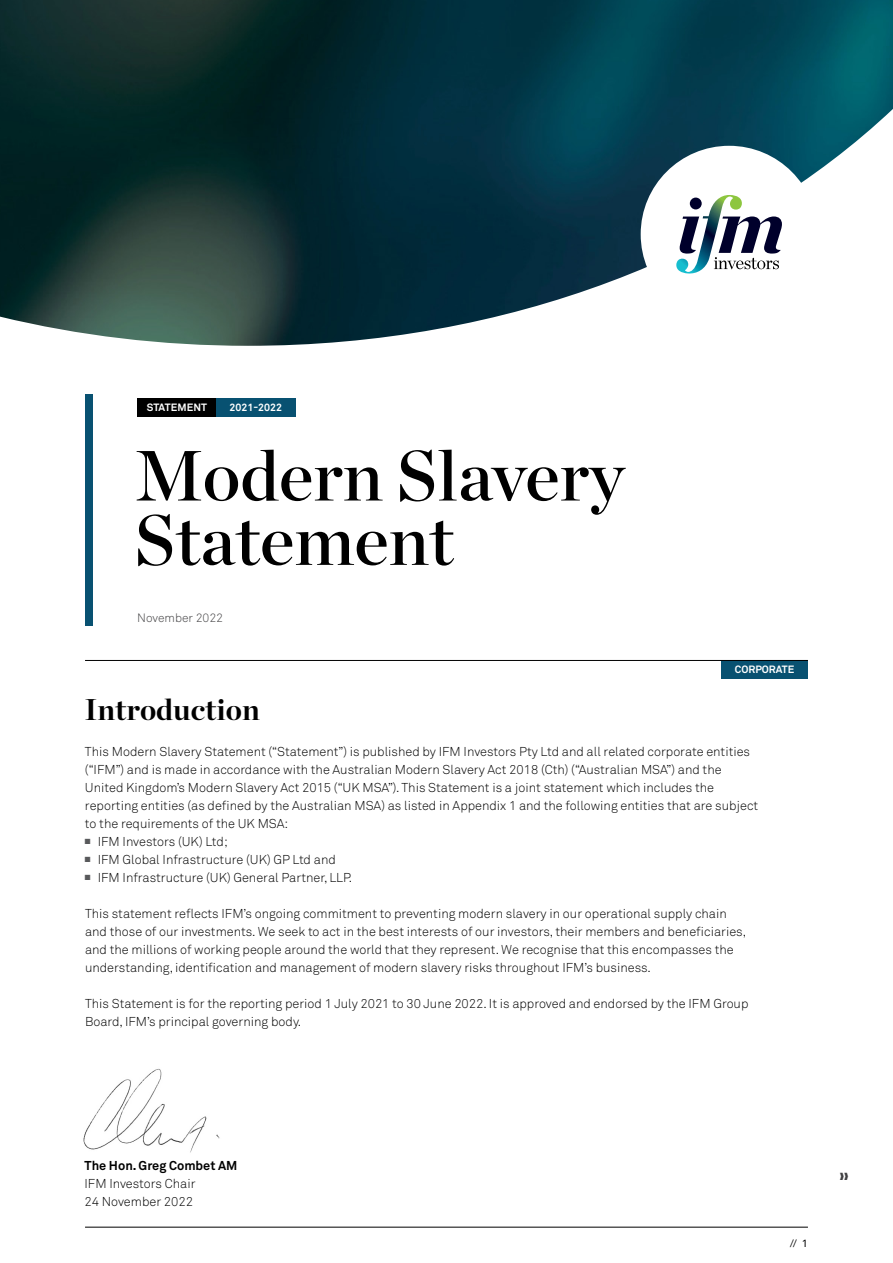
<style>
.page{position:relative;width:893px;height:1263px;background:#fff}
.page>*{position:absolute;margin:0;border:0;box-sizing:border-box;transform-origin:0 0}
.t1{font:70.95px/64.3px "Chronicle Display Semi";color:#000}
.t2{font:700 30px "Chronicle Display";color:#000}
.t3{font:300 12.75px/18px "Akkurat Std";color:#000}
.t4{font:700 12.75px "Akkurat Std";color:#000}
.t5{font:300 12px "Akkurat Std";color:#414042}
.t6{font:700 10.5px "Akkurat Std";color:#fff}
.t7{font:10.5px "Akkurat Std";color:#000}
</style>
<div class="page">
<hr style="left:85px;top:1227px;width:723px;height:1px;background:#000">
<div style="left:85px;top:394px;width:8px;height:232px;background:#085171"></div>
<div style="left:137px;top:398px;width:79px;height:18px;background:#000"></div>
<div style="left:216px;top:398px;width:79px;height:18px;background:#085171"></div>
<img style="left:0;top:0;width:893px;height:346px">
<div style="left:641px;top:146px;width:177px;height:177px;background:#fff;border-radius:50%"></div>
<svg style="left:676px;top:195px;width:106px;height:79px"></svg>
<div style="left:721px;top:661px;width:87px;height:18px;background:#085171"></div>
<hr style="left:85px;top:660px;width:723px;height:1px;background:#000">
<img style="left:83px;top:1068px;width:137px;height:85px">
<p class="t6" style="left:147px;top:400px;width:62px">STATEMENT</p>
<p class="t6" style="left:229px;top:400px;width:54px">2021-2022</p>
<h1 class="t1" style="left:134px;top:438px;width:492px">Modern Slavery<br>Statement</h1>
<p class="t5" style="left:137px;top:610px;width:87px">November 2022</p>
<h2 class="t2" style="left:85px;top:685px;width:177px">Introduction</h2>
<p class="t6" style="left:735px;top:663px;width:61px">CORPORATE</p>
<p class="t3" style="left:85px;top:743px;width:675px">This Modern Slavery Statement (“Statement”) is published by IFM Investors Pty Ltd and all related corporate entities (“IFM”) and is made in accordance with the Australian Modern Slavery Act 2018 (Cth) (“Australian MSA”) and the United Kingdom’s Modern Slavery Act 2015 (“UK MSA”). This Statement is a joint statement which includes the reporting entities (as defined by the Australian MSA) as listed in Appendix 1 and the following entities that are subject to the requirements of the UK MSA:</p>
<p class="t3" style="left:85px;top:833px;width:144px"><sup>■</sup> IFM Investors (UK) Ltd;</p>
<p class="t3" style="left:85px;top:851px;width:252px"><sup>■</sup> IFM Global Infrastructure (UK) GP Ltd and</p>
<p class="t3" style="left:85px;top:869px;width:269px"><sup>■</sup> IFM Infrastructure (UK) General Partner, LLP.</p>
<p class="t3" style="left:85px;top:905px;width:663px">This statement reflects IFM’s ongoing commitment to preventing modern slavery in our operational supply chain and those of our investments. We seek to act in the best interests of our investors, their members and beneficiaries, and the millions of working people around the world that they represent. We recognise that this encompasses the understanding, identification and management of modern slavery risks throughout IFM’s business.</p>
<p class="t3" style="left:85px;top:995px;width:665px">This Statement is for the reporting period 1 July 2021 to 30 June 2022. It is approved and endorsed by the IFM Group<br>Board, IFM’s principal governing body.</p>
<p class="t4" style="left:85px;top:1158px;width:154px">The Hon. Greg Combet AM</p>
<p class="t3" style="left:85px;top:1175px;width:113px">IFM Investors Chair<br>24 November 2022</p>
<p class="t7" style="left:790px;top:1237px;width:19px">// 1</p>
</div>
